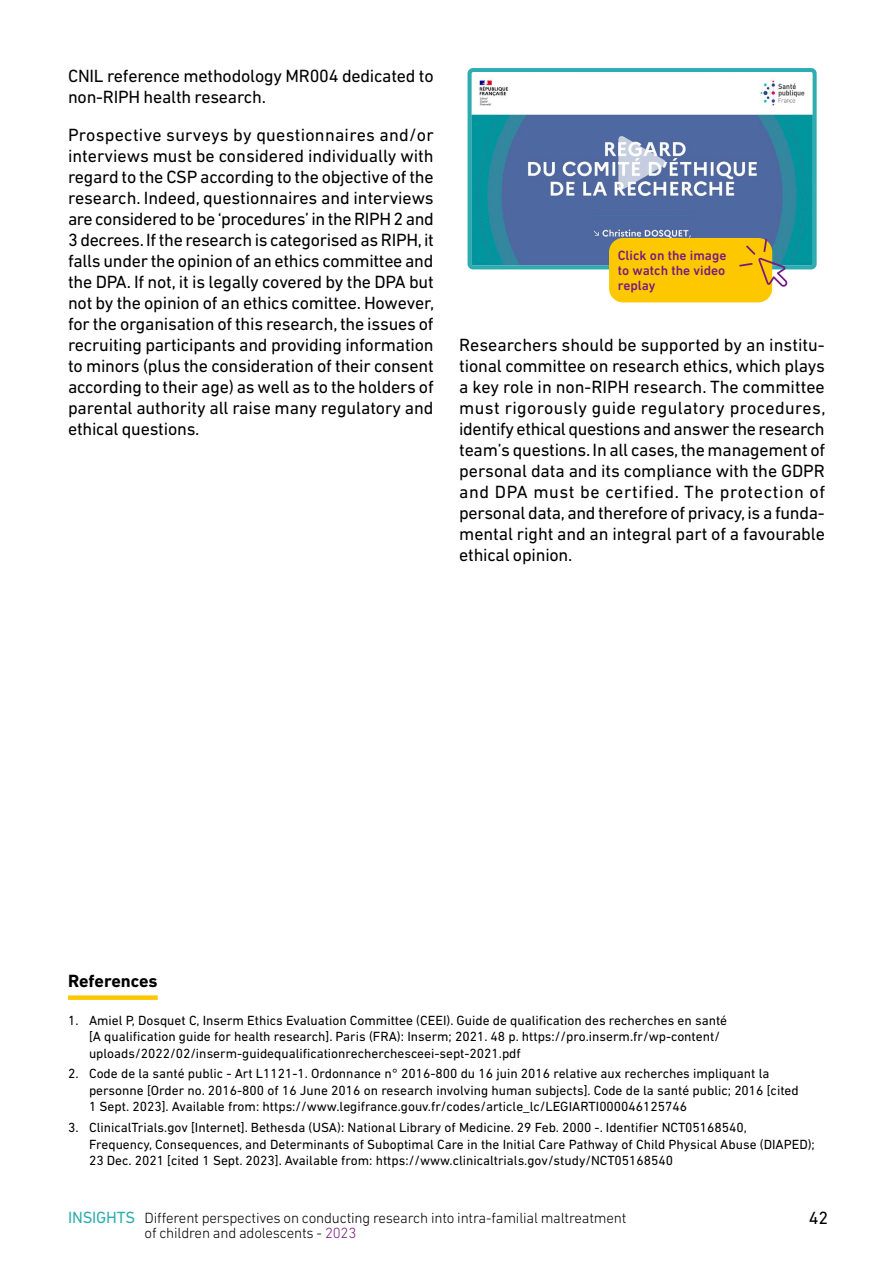
<style>
.page{position:relative;width:893px;height:1263px;background:#fff}
.page>*{position:absolute;margin:0;border:0;box-sizing:border-box;transform-origin:0 0}
.t1{font:18px/21px "DIN Next LT Pro";letter-spacing:-.01em;color:#000;text-align:justify}
.t2{font:700 18px "DIN Next LT Pro";color:#000}
.t3{font:300 15px/15px "DIN Next LT Pro";letter-spacing:-.01em;color:#000}
.t4{font:500 13.65px/15.1px "DIN Next LT Pro";color:#771c7f;text-align:justify}
.t5{font:13.5px/16.5px "DIN Next LT Pro";color:#000}
.s1{font-weight:400;font-size:16.5px;color:#2cadb1}
.s2{color:#771c7f}
</style>
<div class="page">
<img style="left:473px;top:77px;width:339px;height:187px">
<div style="left:468px;top:68px;width:349px;height:201px;border:4px solid #2cadb1;border-radius:4px"></div>
<svg style="left:618px;top:135px;width:49px;height:56px"></svg>
<div style="left:609px;top:238px;width:163px;height:64px;background:#fec800;border-radius:14px"></div>
<svg style="left:739px;top:239px;width:48px;height:48px"></svg>
<div style="left:68px;top:995px;width:90px;height:5px;background:#fec800"></div>
<p class="t1" style="left:68px;top:65px;width:367px">CNIL reference methodology MR004 dedicated to non-RIPH health research.</p>
<p class="t1" style="left:68px;top:124px;width:368px">Prospective surveys by questionnaires and/or interviews must be considered individually with regard to the CSP according to the objective of the research. Indeed, questionnaires and interviews are considered to be ‘procedures’ in the RIPH 2 and 3 decrees. If the research is categorised as RIPH, it falls under the opinion of an ethics committee and the DPA. If not, it is legally covered by the DPA but not by the opinion of an ethics comittee. However, for the organisation of this research, the issues of recruiting participants and providing information to minors (plus the consideration of their consent according to their age) as well as to the holders of parental authority all raise many regulatory and ethical questions.</p>
<p class="t4" style="left:618px;top:247px;width:110px">Click on the image to watch the video replay</p>
<p class="t1" style="left:459px;top:334px;width:368px">Researchers should be supported by an institu&shy;tional committee on research ethics, which plays a key role in non-RIPH research. The committee must rigorously guide regulatory procedures, identify ethical questions and answer the research team’s questions. In all cases, the management of personal data and its compliance with the GDPR and DPA must be certified. The protection of personal data, and therefore of privacy, is a funda&shy;mental right and an integral part of a favourable ethical opinion.</p>
<p class="t2" style="left:68px;top:970px;width:91px">References</p>
<p class="t5" style="left:89px;top:1012px;width:640px;text-indent:-21px">1. Amiel P, Dosquet C, Inserm Ethics Evaluation Committee (CEEI). Guide de qualification des recherches en santé [A qualification guide for health research]. Paris (FRA): Inserm; 2021. 48 p. https://pro.inserm.fr/wp-content/ uploads/2022/02/inserm-guidequalificationrecherchesceei-sept-2021.pdf</p>
<p class="t5" style="left:89px;top:1065px;width:711px;text-indent:-21px">2. Code de la santé public - Art L1121-1. Ordonnance n° 2016-800 du 16 juin 2016 relative aux recherches impliquant la personne [Order no. 2016-800 of 16 June 2016 on research involving human subjects]. Code de la santé public; 2016 [cited<br>1 Sept. 2023]. Available from: https://www.legifrance.gouv.fr/codes/article_lc/LEGIARTI000046125746</p>
<p class="t5" style="left:89px;top:1119px;width:727px;text-indent:-21px">3. ClinicalTrials.gov [Internet]. Bethesda (USA): National Library of Medicine. 29 Feb. 2000 -. Identifier NCT05168540,<br>Frequency, Consequences, and Determinants of Suboptimal Care in the Initial Care Pathway of Child Physical Abuse (DIAPED);<br>23 Dec. 2021 [cited 1 Sept. 2023]. Available from: https://www.clinicaltrials.gov/study/NCT05168540</p>
<p class="t3" style="left:145px;top:1210px;width:483px;text-indent:-77px"><span class="s1">INSIGHTS</span> Different perspectives on conducting research into intra-familial maltreatment of children and adolescents - <span class="s2">2023</span></p>
<p class="t1" style="left:809px;top:1207px;width:21px">42</p>
</div>
